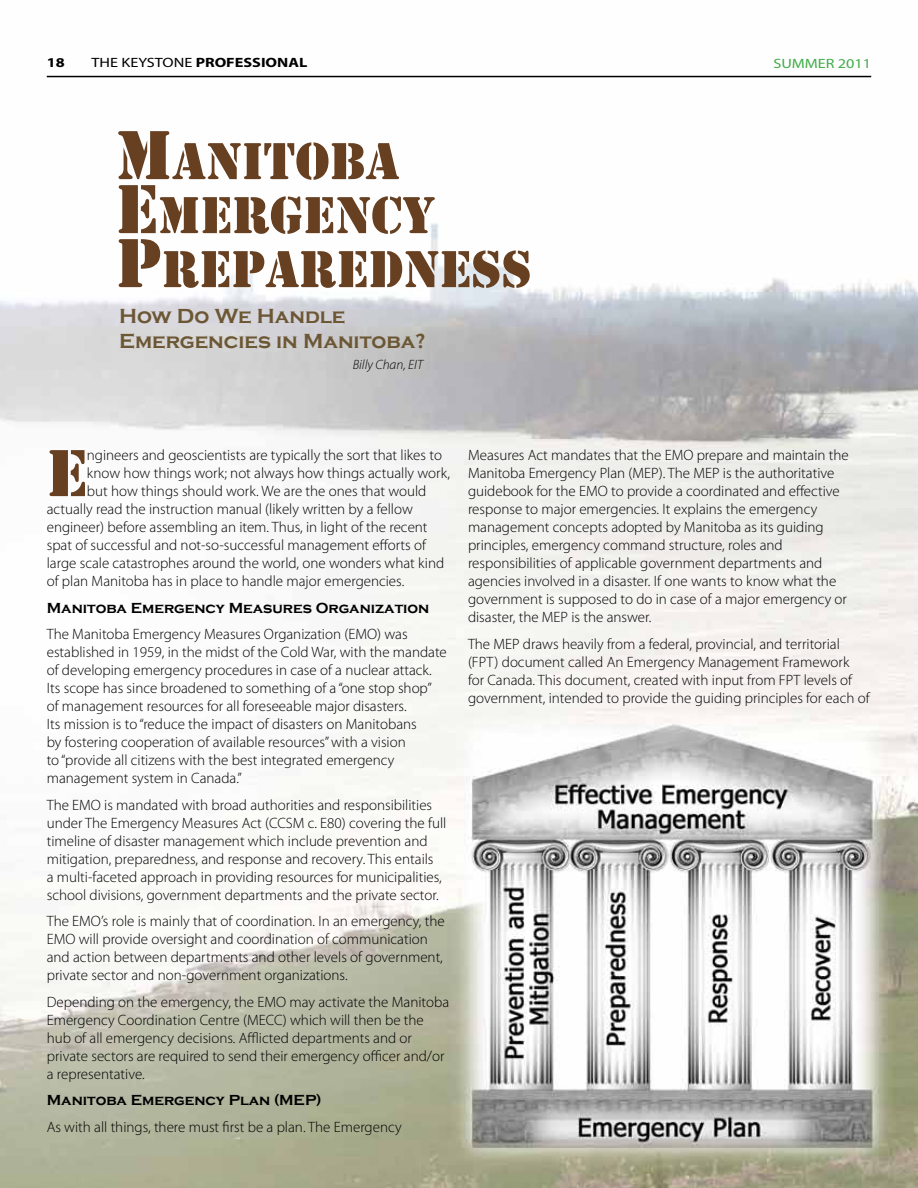
<style>
.page{position:relative;width:918px;height:1188px;background:#fff}
.page>*{position:absolute;margin:0;border:0;box-sizing:border-box;transform-origin:0 0}
.t1{font:69px "Stencil";color:#673f21}
.t2{font:54px/54px "Stencil";color:#673f21}
.t3{font:700 21px/25.2px "Copperplate Gothic";color:#6c5735}
.t4{font:300 15px/18px "Myriad Pro";color:#000}
.t5{font:700 15px "Copperplate Gothic";color:#000}
.t6{font:700 13.5px "Myriad Pro";color:#000;scale:1.2 1}
.t7{font:italic 300 13.5px "Myriad Pro";color:#000}
.t8{font:13.5px "Myriad Pro";color:#41ad49;scale:1.2 1}
.s1{font-weight:400}
.s2{font-size:72px}
</style>
<div class="page">
<img style="left:0;top:75px;width:918px;height:1113px">
<hr style="left:47px;top:76px;width:824px;height:1px;background:#000">
<p class="t6" style="left:47px;top:54px;width:16px">18</p>
<p class="t6" style="left:92px;top:54px;width:181px"><span class="s1">THE KEYSTONE</span> PROFESSIONAL</p>
<p class="t8" style="left:773px;top:55px;width:83px">SUMMER 2011</p>
<h2 class="t2" style="left:116px;top:135px;width:417px"><span class="s2">M</span>ANITOBA<br><span class="s2">E</span>MERGENCY<br><span class="s2">P</span>REPAREDNESS</h2>
<h3 class="t3" style="left:119px;top:304px;width:308px">How Do We Handle<br>Emergencies in Manitoba?</h3>
<p class="t7" style="left:353px;top:358px;width:72px">Billy Chan, EIT</p>
<h1 class="t1" style="left:47px;top:433px;width:37px">E</h1>
<p class="t4" style="left:87px;top:446px;width:357px">ngineers and geoscientists are typically the sort that likes to</p>
<p class="t4" style="left:87px;top:464px;width:365px">know how things work; not always how things actually work,</p>
<p class="t4" style="left:87px;top:482px;width:341px">but how things should work. We are the ones that would</p>
<p class="t4" style="left:47px;top:500px;width:368px">actually read the instruction manual (likely written by a fellow</p>
<p class="t4" style="left:47px;top:518px;width:382px">engineer) before assembling an item. Thus, in light of the recent</p>
<p class="t4" style="left:47px;top:536px;width:381px">spat of successful and not-so-successful management efforts of</p>
<p class="t4" style="left:47px;top:554px;width:399px">large scale catastrophes around the world, one wonders what kind</p>
<p class="t4" style="left:47px;top:572px;width:359px">of plan Manitoba has in place to handle major emergencies.</p>
<p class="t5" style="left:47px;top:599px;width:384px">Manitoba Emergency Measures Organization</p>
<p class="t4" style="left:47px;top:625px;width:402px">The Manitoba Emergency Measures Organization (EMO) was established in 1959, in the midst of the Cold War, with the mandate of developing emergency procedures in case of a nuclear attack.<br>Its scope has since broadened to something of a “one stop shop” of management resources for all foreseeable major disasters.<br>Its mission is to “reduce the impact of disasters on Manitobans<br>by fostering cooperation of available resources” with a vision<br>to “provide all citizens with the best integrated emergency management system in Canada.”</p>
<p class="t4" style="left:47px;top:796px;width:401px">The EMO is mandated with broad authorities and responsibilities under The Emergency Measures Act (CCSM c. E80) covering the full timeline of disaster management which include prevention and mitigation, preparedness, and response and recovery. This entails<br>a multi-faceted approach in providing resources for municipalities, school divisions, government departments and the private sector.</p>
<p class="t4" style="left:47px;top:912px;width:400px">The EMO’s role is mainly that of coordination. In an emergency, the EMO will provide oversight and coordination of communication and action between departments and other levels of government, private sector and non-government organizations.</p>
<p class="t4" style="left:47px;top:993px;width:404px">Depending on the emergency, the EMO may activate the Manitoba Emergency Coordination Centre (MECC) which will then be the hub of all emergency decisions. Afflicted departments and or private sectors are required to send their emergency officer and/or a representative.</p>
<p class="t5" style="left:47px;top:1092px;width:276px">Manitoba Emergency Plan (MEP)</p>
<p class="t4" style="left:47px;top:1118px;width:356px">As with all things, there must first be a plan. The Emergency</p>
<p class="t4" style="left:468px;top:446px;width:382px">Measures Act mandates that the EMO prepare and maintain the Manitoba Emergency Plan (MEP). The MEP is the authoritative guidebook for the EMO to provide a coordinated and effective response to major emergencies. It explains the emergency management concepts adopted by Manitoba as its guiding principles, emergency command structure, roles and responsibilities of applicable government departments and agencies involved in a disaster. If one wants to know what the government is supposed to do in case of a major emergency or disaster, the MEP is the answer.</p>
<p class="t4" style="left:468px;top:635px;width:403px">The MEP draws heavily from a federal, provincial, and territorial (FPT) document called An Emergency Management Framework<br>for Canada. This document, created with input from FPT levels of government, intended to provide the guiding principles for each of</p>
</div>
